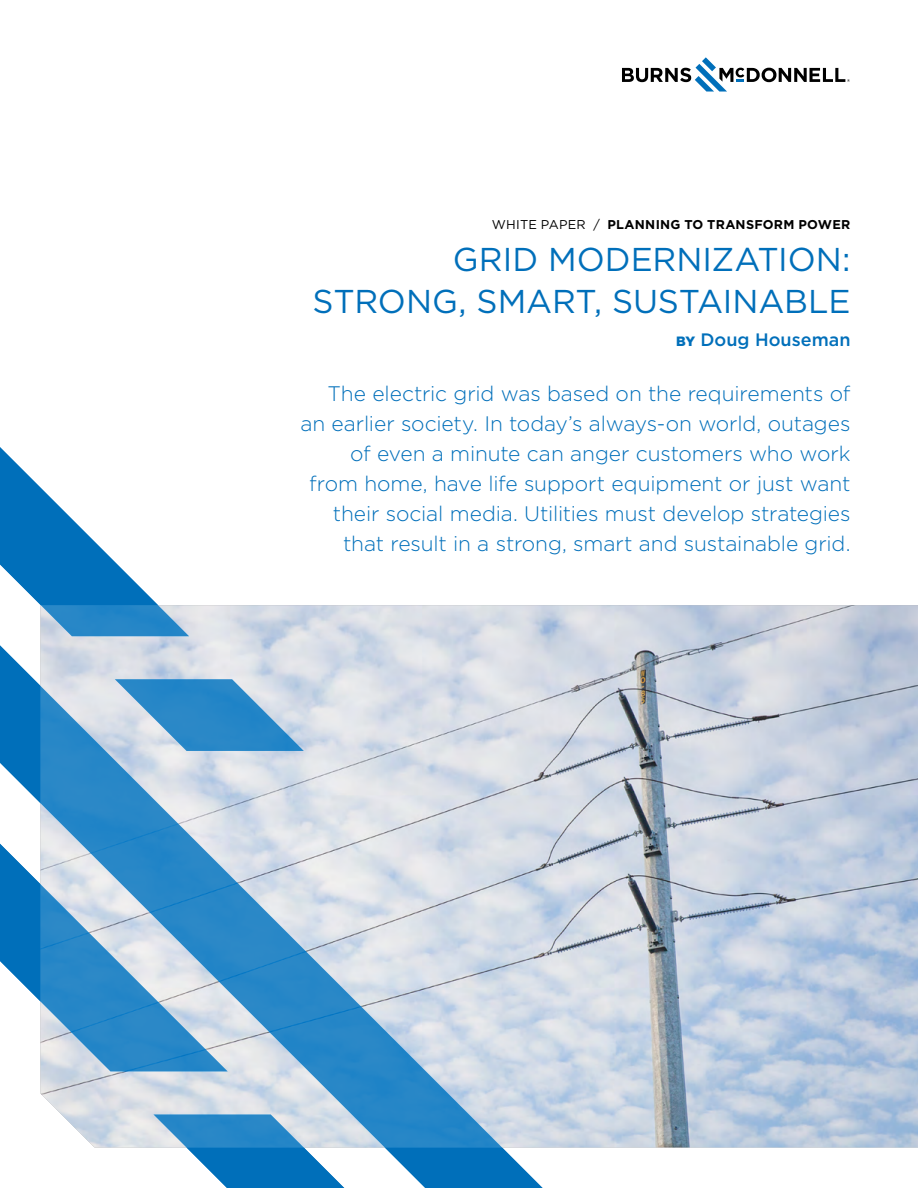
<style>
.page{position:relative;width:918px;height:1188px;background:#fff}
.page>*{position:absolute;margin:0;border:0;box-sizing:border-box;transform-origin:0 0}
.t1{font:33px/42px "Gotham";letter-spacing:-.005em;color:#006fba;text-align:right}
.t2{font:300 21px/30px "Gotham";letter-spacing:-.005em;color:#006fba;text-align:right}
.t3{font:500 18px "Gotham";color:#006fba}
.t4{font:700 12.75px "Gotham";letter-spacing:.02em;color:#000}
.s1{font-weight:400}
.s2{font-weight:900;font-size:13.5px}
</style>
<div class="page">
<img style="left:189px;top:605px;width:729px;height:543px">
<svg style="left:0;top:447px;width:189px;height:185px"></svg>
<svg style="left:0;top:632px;width:556px;height:556px;background:#b0cbe0"></svg>
<svg style="left:0;top:830px;width:228px;height:241px;background:#73add5"></svg>
<svg style="left:153px;top:1114px;width:205px;height:74px"></svg>
<svg style="left:622px;top:57px;width:228px;height:35px"></svg>
<p class="t4" style="left:492px;top:216px;width:360px"><span class="s1">WHITE PAPER /</span> PLANNING TO TRANSFORM POWER</p>
<h1 class="t1" style="left:312px;top:238px;width:540px">GRID MODERNIZATION:<br>STRONG, SMART, SUSTAINABLE</h1>
<p class="t3" style="left:676px;top:328px;width:176px"><span class="s2">BY</span> Doug Houseman</p>
<p class="t2" style="left:300px;top:378px;width:552px">The electric grid was based on the requirements of an earlier society. In today’s always-on world, outages of even a minute can anger customers who work from home, have life support equipment or just want their social media. Utilities must develop strategies that result in a strong, smart and sustainable grid.</p>
</div>
